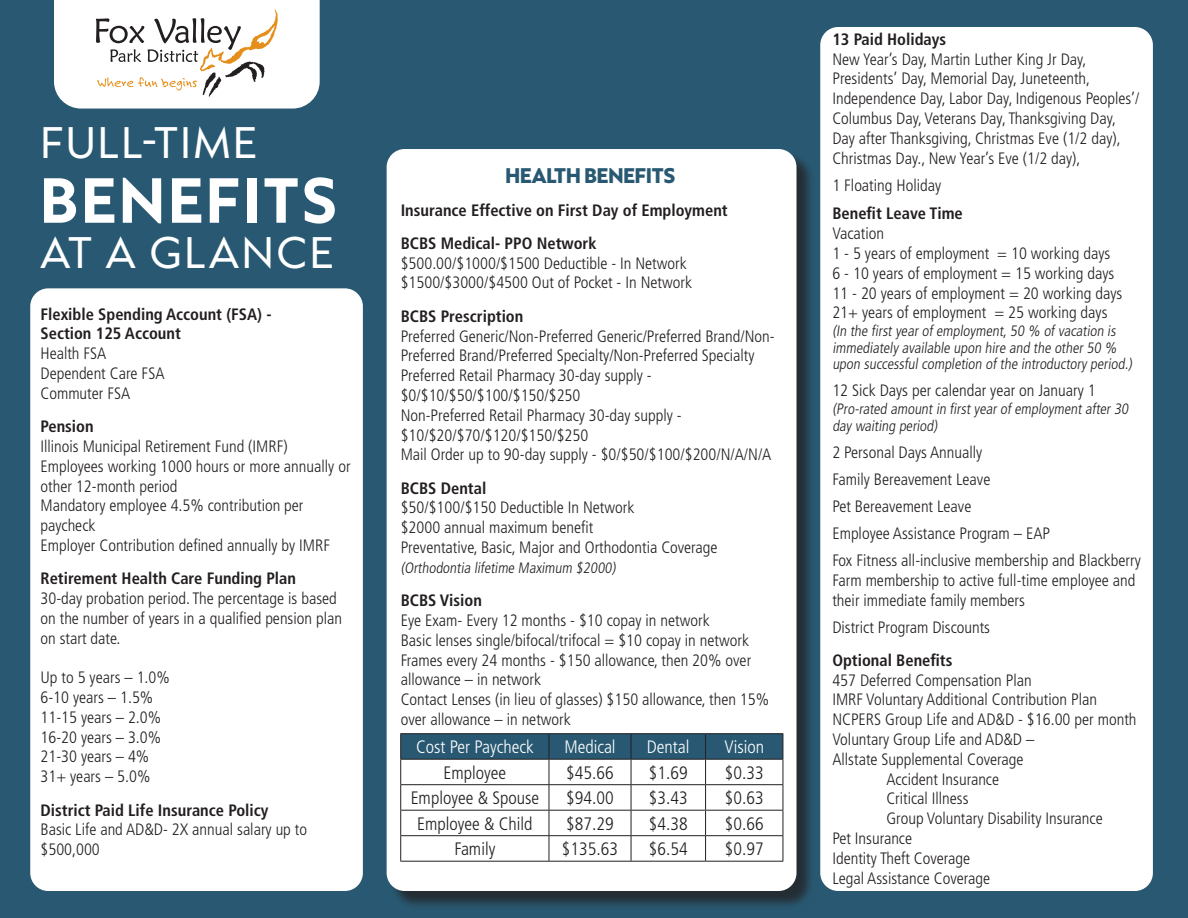
<style>
.page{position:relative;width:1188px;height:918px;background:#295972}
.page>*{position:absolute;margin:0;border:0;box-sizing:border-box;transform-origin:0 0}
.t1{font:700 54px "Capitana";letter-spacing:.07em;color:#fff}
.t2{font:37.5px "Capitana";letter-spacing:.07em;color:#fff}
.t3{font:300 condensed 18px "Frutiger LT Std";color:#231f20}
.t4{font:300 condensed 18px "Frutiger LT Std";color:#fff}
.t5{font:800 18px "Capitana";color:#295972}
.t6{font:300 condensed 16.5px/19.8px "Frutiger LT Std";color:#231f20}
.t7{font:700 condensed 16.5px/19.8px "Frutiger LT Std";color:#231f20}
.t8{font:300 condensed 15px/16.5px "Frutiger LT Std";color:#231f20}
</style>
<div class="page">
<svg style="left:54px;top:0;width:266px;height:109px"></svg>
<div style="left:389px;top:151px;width:426px;height:759px;background:#231f20;opacity:.75"></div>
<div style="left:387px;top:149px;width:409px;height:742px;background:#fff;border-radius:18px"></div>
<hr style="left:400px;top:861px;width:149px;height:1px;background:#231f20">
<hr style="left:549px;top:861px;width:82px;height:1px;background:#231f20">
<hr style="left:631px;top:861px;width:75px;height:1px;background:#231f20">
<hr style="left:706px;top:861px;width:77px;height:1px;background:#231f20">
<hr style="left:400px;top:733px;width:149px;height:1px;background:#231f20">
<hr style="left:549px;top:733px;width:82px;height:1px;background:#231f20">
<hr style="left:631px;top:733px;width:75px;height:1px;background:#231f20">
<hr style="left:706px;top:733px;width:77px;height:1px;background:#231f20">
<svg style="left:400px;top:734px;width:384px;height:127px"></svg>
<hr style="left:400px;top:759px;width:149px;height:1px;background:#231f20">
<hr style="left:549px;top:759px;width:82px;height:1px;background:#231f20">
<hr style="left:631px;top:759px;width:75px;height:1px;background:#231f20">
<hr style="left:706px;top:759px;width:77px;height:1px;background:#231f20">
<div style="left:30px;top:288px;width:333px;height:603px;background:#fff;border-radius:18px"></div>
<div style="left:820px;top:27px;width:333px;height:864px;background:#fff;border-radius:18px"></div>
<p class="t2" style="left:40px;top:115px;width:218px">FULL-TIME</p>
<p class="t1" style="left:40px;top:160px;width:297px">BENEFITS</p>
<p class="t2" style="left:40px;top:225px;width:294px">AT A GLANCE</p>
<p class="t7" style="left:40px;top:304px;width:233px">Flexible Spending Account (FSA) -<br>Section 125 Account</p>
<p class="t6" style="left:40px;top:344px;width:67px">Health FSA</p>
<p class="t6" style="left:40px;top:364px;width:126px">Dependent Care FSA</p>
<p class="t6" style="left:40px;top:384px;width:91px">Commuter FSA</p>
<p class="t7" style="left:40px;top:417px;width:55px">Pension</p>
<p class="t6" style="left:40px;top:437px;width:249px">Illinois Municipal Retirement Fund (IMRF)</p>
<p class="t6" style="left:40px;top:456px;width:312px">Employees working 1000 hours or more annually or other 12-month period</p>
<p class="t6" style="left:40px;top:496px;width:265px">Mandatory employee 4.5% contribution per paycheck</p>
<p class="t6" style="left:40px;top:536px;width:291px">Employer Contribution defined annually by IMRF</p>
<p class="t7" style="left:40px;top:569px;width:257px">Retirement Health Care Funding Plan</p>
<p class="t6" style="left:40px;top:589px;width:303px">30-day probation period. The percentage is based on the number of years in a qualified pension plan on start date.</p>
<p class="t6" style="left:40px;top:668px;width:131px">Up to 5 years – 1.0%</p>
<p class="t6" style="left:40px;top:688px;width:114px">6-10 years – 1.5%</p>
<p class="t6" style="left:40px;top:708px;width:122px">11-15 years – 2.0%</p>
<p class="t6" style="left:40px;top:727px;width:122px">16-20 years – 3.0%</p>
<p class="t6" style="left:40px;top:747px;width:110px">21-30 years – 4%</p>
<p class="t6" style="left:40px;top:767px;width:111px">31+ years – 5.0%</p>
<p class="t7" style="left:40px;top:800px;width:229px">District Paid Life Insurance Policy</p>
<p class="t6" style="left:40px;top:820px;width:268px">Basic Life and AD&amp;D- 2X annual salary up to $500,000</p>
<p class="t5" style="left:505px;top:162px;width:171px">HEALTH BENEFITS</p>
<p class="t7" style="left:401px;top:200px;width:329px">Insurance Effective on First Day of Employment</p>
<p class="t7" style="left:401px;top:233px;width:197px">BCBS Medical- PPO Network</p>
<p class="t6" style="left:401px;top:253px;width:288px">$500.00/$1000/$1500 Deductible - In Network</p>
<p class="t6" style="left:401px;top:273px;width:293px">$1500/$3000/$4500 Out of Pocket - In Network</p>
<p class="t7" style="left:401px;top:306px;width:124px">BCBS Prescription</p>
<p class="t6" style="left:401px;top:326px;width:376px">Preferred Generic/Non-Preferred Generic/Preferred Brand/Non-<br>Preferred Brand/Preferred Specialty/Non-Preferred Specialty</p>
<p class="t6" style="left:401px;top:366px;width:253px">Preferred Retail Pharmacy 30-day supply - $0/$10/$50/$100/$150/$250</p>
<p class="t6" style="left:401px;top:405px;width:283px">Non-Preferred Retail Pharmacy 30-day supply - $10/$20/$70/$120/$150/$250</p>
<p class="t6" style="left:401px;top:445px;width:372px">Mail Order up to 90-day supply - $0/$50/$100/$200/N/A/N/A</p>
<p class="t7" style="left:401px;top:478px;width:87px">BCBS Dental</p>
<p class="t6" style="left:401px;top:498px;width:235px">$50/$100/$150 Deductible In Network</p>
<p class="t6" style="left:401px;top:518px;width:194px">$2000 annual maximum benefit</p>
<p class="t6" style="left:401px;top:538px;width:318px">Preventative, Basic, Major and Orthodontia Coverage</p>
<p class="t8" style="left:401px;top:560px;width:219px">(Orthodontia lifetime Maximum $2000)</p>
<p class="t7" style="left:401px;top:591px;width:83px">BCBS Vision</p>
<p class="t6" style="left:401px;top:611px;width:311px">Eye Exam- Every 12 months - $10 copay in network</p>
<p class="t6" style="left:401px;top:630px;width:350px">Basic lenses single/bifocal/trifocal = $10 copay in network</p>
<p class="t6" style="left:401px;top:650px;width:352px">Frames every 24 months - $150 allowance, then 20% over allowance – in network</p>
<p class="t6" style="left:401px;top:690px;width:370px">Contact Lenses (in lieu of glasses) $150 allowance, then 15% over allowance – in network</p>
<p class="t4" style="left:416px;top:737px;width:119px">Cost Per Paycheck</p>
<p class="t4" style="left:564px;top:737px;width:53px">Medical</p>
<p class="t4" style="left:647px;top:737px;width:44px">Dental</p>
<p class="t4" style="left:724px;top:737px;width:41px">Vision</p>
<p class="t3" style="left:444px;top:762px;width:64px">Employee</p>
<p class="t3" style="left:566px;top:762px;width:49px">$45.66</p>
<p class="t3" style="left:649px;top:762px;width:40px">$1.69</p>
<p class="t3" style="left:725px;top:762px;width:40px">$0.33</p>
<p class="t3" style="left:411px;top:788px;width:130px">Employee &amp; Spouse</p>
<p class="t3" style="left:566px;top:788px;width:49px">$94.00</p>
<p class="t3" style="left:649px;top:788px;width:40px">$3.43</p>
<p class="t3" style="left:725px;top:788px;width:40px">$0.63</p>
<p class="t3" style="left:417px;top:813px;width:117px">Employee &amp; Child</p>
<p class="t3" style="left:566px;top:813px;width:49px">$87.29</p>
<p class="t3" style="left:649px;top:813px;width:40px">$4.38</p>
<p class="t3" style="left:725px;top:813px;width:40px">$0.66</p>
<p class="t3" style="left:454px;top:839px;width:43px">Family</p>
<p class="t3" style="left:562px;top:839px;width:58px">$135.63</p>
<p class="t3" style="left:649px;top:839px;width:40px">$6.54</p>
<p class="t3" style="left:725px;top:839px;width:40px">$0.97</p>
<p class="t7" style="left:832px;top:29px;width:115px">13 Paid Holidays</p>
<p class="t6" style="left:832px;top:49px;width:309px">New Year’s Day, Martin Luther King Jr Day, Presidents’ Day, Memorial Day, Juneteenth, Independence Day, Labor Day, Indigenous Peoples’/ Columbus Day, Veterans Day, Thanksgiving Day, Day after Thanksgiving, Christmas Eve (1/2 day), Christmas Day., New Year’s Eve (1/2 day),</p>
<p class="t6" style="left:832px;top:175px;width:110px">1 Floating Holiday</p>
<p class="t7" style="left:832px;top:204px;width:132px">Benefit Leave Time</p>
<p class="t6" style="left:832px;top:224px;width:53px">Vacation</p>
<p class="t6" style="left:832px;top:244px;width:280px">1 - 5 years of employment = 10 working days</p>
<p class="t6" style="left:832px;top:264px;width:283px">6 - 10 years of employment = 15 working days</p>
<p class="t6" style="left:832px;top:283px;width:291px">11 - 20 years of employment = 20 working days</p>
<p class="t6" style="left:832px;top:303px;width:277px">21+ years of employment = 25 working days</p>
<p class="t8" style="left:832px;top:323px;width:304px">(In the first year of employment,50 % of vacation is immediately available upon hire and the other 50 % upon successful completion of the introductory period.)</p>
<p class="t6" style="left:832px;top:381px;width:265px">12 Sick Days per calendar year on January 1</p>
<p class="t8" style="left:832px;top:401px;width:300px">(Pro-rated amount in first year of employment after 30 day waiting period)</p>
<p class="t6" style="left:832px;top:443px;width:151px">2 Personal Days Annually</p>
<p class="t6" style="left:832px;top:470px;width:160px">Family Bereavement Leave</p>
<p class="t6" style="left:832px;top:497px;width:141px">Pet Bereavement Leave</p>
<p class="t6" style="left:832px;top:524px;width:219px">Employee Assistance Program – EAP</p>
<p class="t6" style="left:832px;top:551px;width:310px">Fox Fitness all-inclusive membership and Blackberry<br>Farm membership to active full-time employee and their immediate family members</p>
<p class="t6" style="left:832px;top:617px;width:159px">District Program Discounts</p>
<p class="t7" style="left:832px;top:650px;width:122px">Optional Benefits</p>
<p class="t6" style="left:832px;top:670px;width:201px">457 Deferred Compensation Plan</p>
<p class="t6" style="left:832px;top:690px;width:266px">IMRF Voluntary Additional Contribution Plan</p>
<p class="t6" style="left:832px;top:710px;width:306px">NCPERS Group Life and AD&amp;D - $16.00 per month</p>
<p class="t6" style="left:832px;top:730px;width:203px">Voluntary Group Life and AD&amp;D –</p>
<p class="t6" style="left:832px;top:750px;width:193px">Allstate Supplemental Coverage</p>
<p class="t6" style="left:886px;top:769px;width:114px">Accident Insurance</p>
<p class="t6" style="left:886px;top:789px;width:84px">Critical Illness</p>
<p class="t6" style="left:886px;top:809px;width:218px">Group Voluntary Disability Insurance</p>
<p class="t6" style="left:832px;top:829px;width:81px">Pet Insurance</p>
<p class="t6" style="left:832px;top:849px;width:139px">Identity Theft Coverage</p>
<p class="t6" style="left:832px;top:868px;width:159px">Legal Assistance Coverage</p>
</div>
